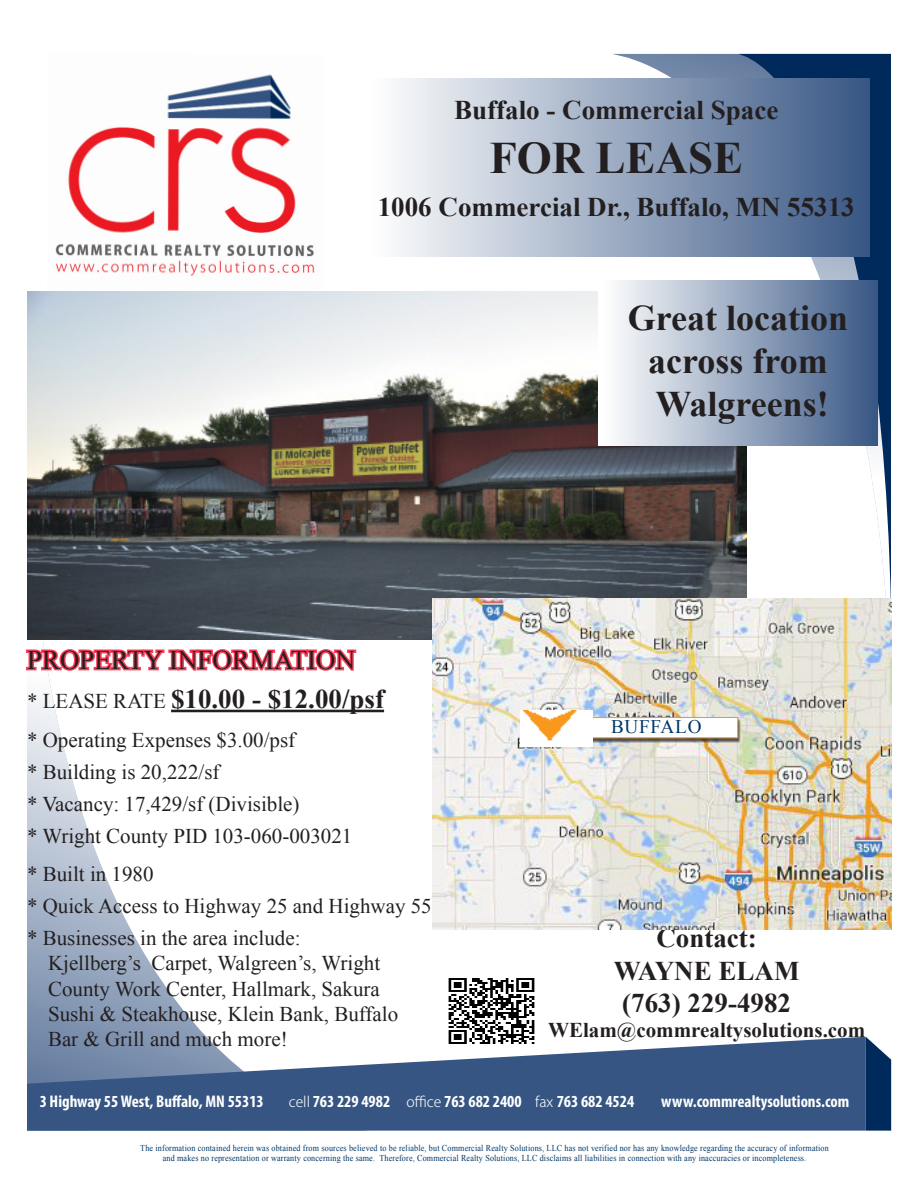
<style>
.page{position:relative;width:918px;height:1188px;background:#fff}
.page>*{position:absolute;margin:0;border:0;box-sizing:border-box;transform-origin:0 0}
.t1{font:700 45px "Times New Roman";color:#231f20}
.t2{font:700 36px/43.2px "Times New Roman";color:#231f20;text-align:center}
.t3{font:700 27px "Times New Roman";color:#231f20}
.t4{font:27px "Times New Roman";color:#231f20}
.t5{font:21px "Times New Roman";color:#231f20}
.t6{font:700 21px "Times New Roman";color:#231f20}
._02_Property_Address{font:19.2px "Times New Roman";letter-spacing:.04em;color:#003667}
.t7{font:700 condensed 16.95px "Myriad Pro";color:#fff}
.t8{font:9px/10.5px "Times New Roman";letter-spacing:.02em;color:#003667;text-align:center;scale:.9 1}
.s1{font-weight:400;font-size:21px}
.s2{font-family:"Koz Go Pro";font-weight:300;font-stretch:normal;font-size:14.1px}
</style>
<div class="page">
<svg style="left:611px;top:54px;width:127px;height:227px"></svg>
<svg style="left:738px;top:54px;width:153px;height:544px"></svg>
<svg style="left:27px;top:639px;width:342px;height:398px"></svg>
<svg style="left:27px;top:1037px;width:839px;height:94px;background:#587298"></svg>
<svg style="left:866px;top:1037px;width:25px;height:94px;background:#1f4470"></svg>
<img style="left:47px;top:74px;width:277px;height:218px">
<div style="left:363px;top:78px;width:506px;height:178px;background:linear-gradient(to right,#fff,#385784)"></div>
<hr style="left:171px;top:710px;width:213px;height:2px;background:#231f20">
<svg style="left:25px;top:640px;width:333px;height:33px"></svg>
<img style="left:446px;top:978px;width:91px;height:67px">
<img style="left:27px;top:292px;width:720px;height:347px">
<div style="left:598px;top:281px;width:280px;height:165px;background:linear-gradient(to right,#fff,#395785)"></div>
<img style="left:433px;top:598px;width:458px;height:331px">
<div style="left:564px;top:718px;width:177px;height:25px;background:#231f20;opacity:.75"></div>
<svg style="left:593px;top:717px;width:145px;height:21px"></svg>
<img style="left:520px;top:710px;width:73px;height:36px">
<p class="t3" style="left:454px;top:91px;width:326px">Buffalo - Commercial Space</p>
<p class="t1" style="left:489px;top:127px;width:255px">FOR LEASE</p>
<p class="t3" style="left:378px;top:188px;width:478px">1006 Commercial Dr., Buffalo, MN 55313</p>
<p class="t4" style="left:27px;top:642px;width:330px">PROPERTY INFORMATION</p>
<p class="t3" style="left:27px;top:680px;width:359px"><span class="s1">* LEASE RATE</span> $10.00 - $12.00/psf</p>
<p class="t5" style="left:27px;top:726px;width:270px">* Operating Expenses $3.00/psf</p>
<p class="t5" style="left:27px;top:758px;width:194px">* Building is 20,222/sf</p>
<p class="t5" style="left:27px;top:789px;width:274px">* Vacancy: 17,429/sf (Divisible)</p>
<p class="t5" style="left:27px;top:821px;width:327px">* Wright County PID 103-060-003021</p>
<p class="t5" style="left:27px;top:860px;width:128px">* Built in 1980</p>
<p class="t5" style="left:27px;top:892px;width:406px">* Quick Access to Highway 25 and Highway 55</p>
<p class="t5" style="left:27px;top:924px;width:275px">* Businesses in the area include:</p>
<p class="t5" style="left:48px;top:949px;width:334px">Kjellberg’s Carpet, Walgreen’s, Wright</p>
<p class="t5" style="left:48px;top:974px;width:333px">County Work Center, Hallmark, Sakura</p>
<p class="t5" style="left:48px;top:1000px;width:352px">Sushi &amp; Steakhouse, Klein Bank, Buffalo</p>
<p class="t5" style="left:48px;top:1025px;width:241px">Bar &amp; Grill and much more!</p>
<p class="t2" style="left:628px;top:296px;width:222px">Great location across from</p>
<p class="t2" style="left:656px;top:382px;width:175px">Walgreens!</p>
<p class="_02_Property_Address" style="left:611px;top:714px;width:92px">BUFFALO</p>
<p class="t3" style="left:656px;top:920px;width:102px">Contact:</p>
<p class="t3" style="left:614px;top:952px;width:187px">WAYNE ELAM</p>
<p class="t3" style="left:622px;top:984px;width:170px">(763) 229-4982</p>
<p class="t6" style="left:548px;top:1016px;width:319px">WElam@commrealtysolutions.com</p>
<p class="t7" style="left:40px;top:1091px;width:226px">3 Highway 55 West, Buffalo, MN 55313</p>
<p class="t7" style="left:289px;top:1091px;width:347px"><span class="s2">cell</span> 763 229 4982 <span class="s2">office</span> 763 682 2400 <span class="s2">fax</span> 763 682 4524</p>
<p class="t7" style="left:661px;top:1091px;width:190px">www.commrealtysolutions.com</p>
<p class="t8" style="left:140px;top:1142px;width:767px">The information contained herein was obtained from sources believed to be reliable, but Commercial Realty Solutions, LLC has not verified nor has any knowledge regarding the accuracy of information and makes no representation or warranty concerning the same. Therefore, Commercial Realty Solutions, LLC disclaims all liabilities in connection with any inaccuracies or incompleteness.</p>
</div>
